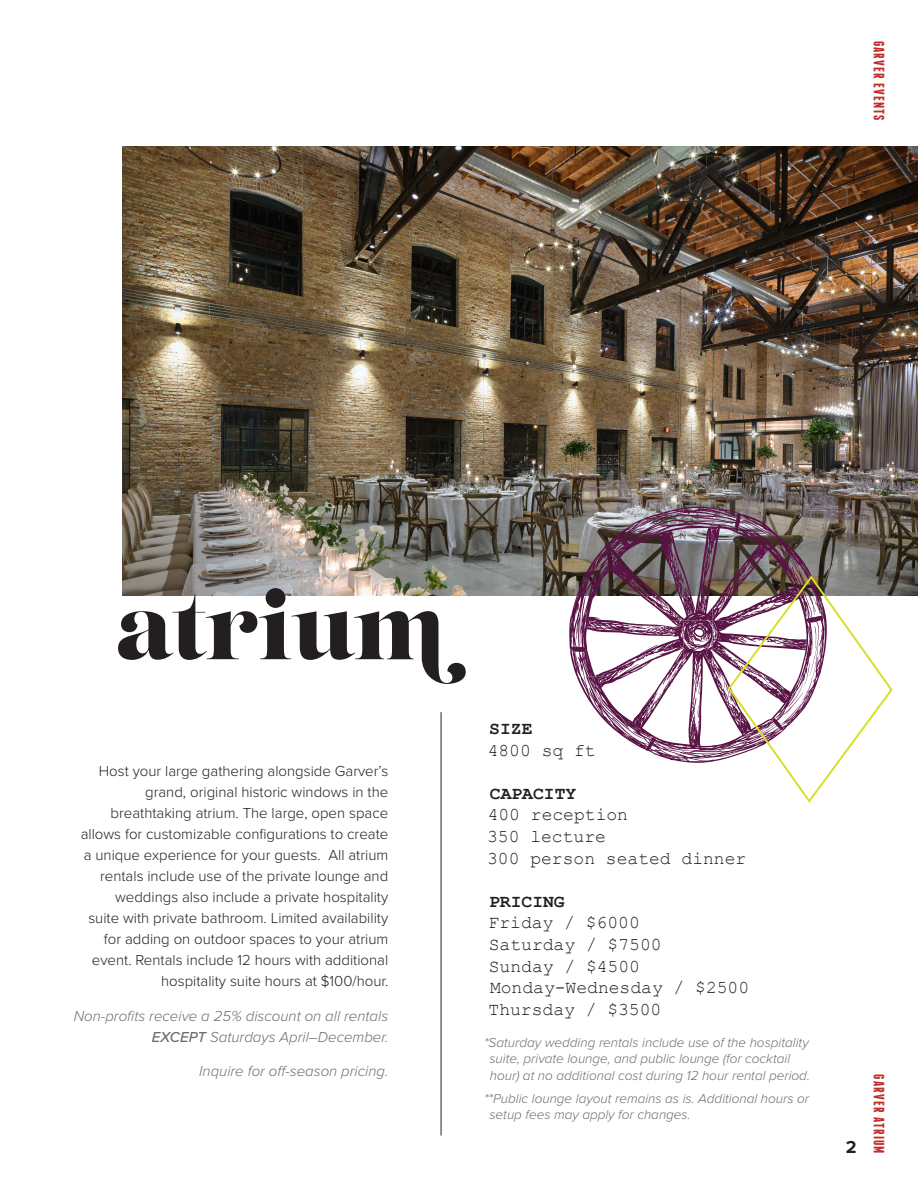
<style>
.page{position:relative;width:918px;height:1188px;background:#fff}
.page>*{position:absolute;margin:0;border:0;box-sizing:border-box;transform-origin:0 0}
.t1{font:90px "Lust";color:#231f20}
.t2{font:18px "Courier New";color:#231f20}
.t3{font:700 18px "Courier New";color:#231f20}
.body_copy{font:700 18px "Proxima Nova";color:#231f20}
.t4{font:300 15px/21px "Proxima Nova";color:#231f20;text-align:right}
.t5{font:italic 300 15px/21px "Proxima Nova";color:#6c6d70;text-align:right}
.t6{font:700 15px "Franchise";letter-spacing:.075em;color:#be2e2a}
.t7{font:italic 300 13.5px/16.2px "Proxima Nova";color:#6c6d70}
.s1{font-weight:500}
</style>
<div class="page">
<img style="left:122px;top:146px;width:796px;height:449px">
<hr style="left:441px;top:712px;width:1px;height:424px;background:#231f20">
<svg style="left:569px;top:506px;width:325px;height:297px"></svg>
<p class="t6" style="left:886px;top:40px;width:82px;rotate:90deg">GARVER EVENTS</p>
<p class="t1" style="left:116px;top:571px;width:330px">atrium</p>
<p class="t4" style="left:81px;top:760px;width:309px">Host your large gathering alongside Garver’s grand, original historic windows in the breathtaking atrium. The large, open space allows for customizable configurations to create a unique experience for your guests. All atrium rentals include use of the private lounge and weddings also include a private hospitality suite with private bathroom. Limited availability for adding on outdoor spaces to your atrium event. Rentals include 12 hours with additional hospitality suite hours at $100/hour.</p>
<p class="t5" style="left:74px;top:1005px;width:316px">Non-profits receive a 25% discount on all rentals<br><span class="s1">EXCEPT</span> Saturdays April–December.</p>
<p class="t5" style="left:199px;top:1060px;width:190px">Inquire for off-season pricing.</p>
<p class="t3" style="left:489px;top:717px;width:45px">SIZE</p>
<p class="t2" style="left:488px;top:739px;width:109px">4800 sq ft</p>
<p class="t3" style="left:490px;top:782px;width:88px">CAPACITY</p>
<p class="t2" style="left:488px;top:804px;width:142px">400 reception</p>
<p class="t2" style="left:487px;top:825px;width:120px">350 lecture</p>
<p class="t2" style="left:487px;top:847px;width:261px">300 person seated dinner</p>
<p class="t3" style="left:489px;top:890px;width:77px">PRICING</p>
<p class="t2" style="left:489px;top:912px;width:153px">Friday / $6000</p>
<p class="t2" style="left:489px;top:933px;width:174px">Saturday / $7500</p>
<p class="t2" style="left:489px;top:955px;width:153px">Sunday / $4500</p>
<p class="t2" style="left:490px;top:976px;width:261px">Monday-Wednesday / $2500</p>
<p class="t2" style="left:489px;top:998px;width:174px">Thursday / $3500</p>
<p class="t7" style="left:489px;top:1034px;width:322px;text-indent:-5px">*Saturday wedding rentals include use of the hospitality suite, private lounge, and public lounge (for cocktail hour) at no additional cost during 12 hour rental period.</p>
<p class="t7" style="left:489px;top:1089px;width:321px;text-indent:-5px">**Public lounge layout remains as is. Additional hours or setup fees may apply for changes.</p>
<p class="body_copy" style="left:846px;top:1133px;width:12px">2</p>
<p class="t6" style="left:886px;top:1074px;width:81px;rotate:90deg">GARVER ATRIUM</p>
</div>
